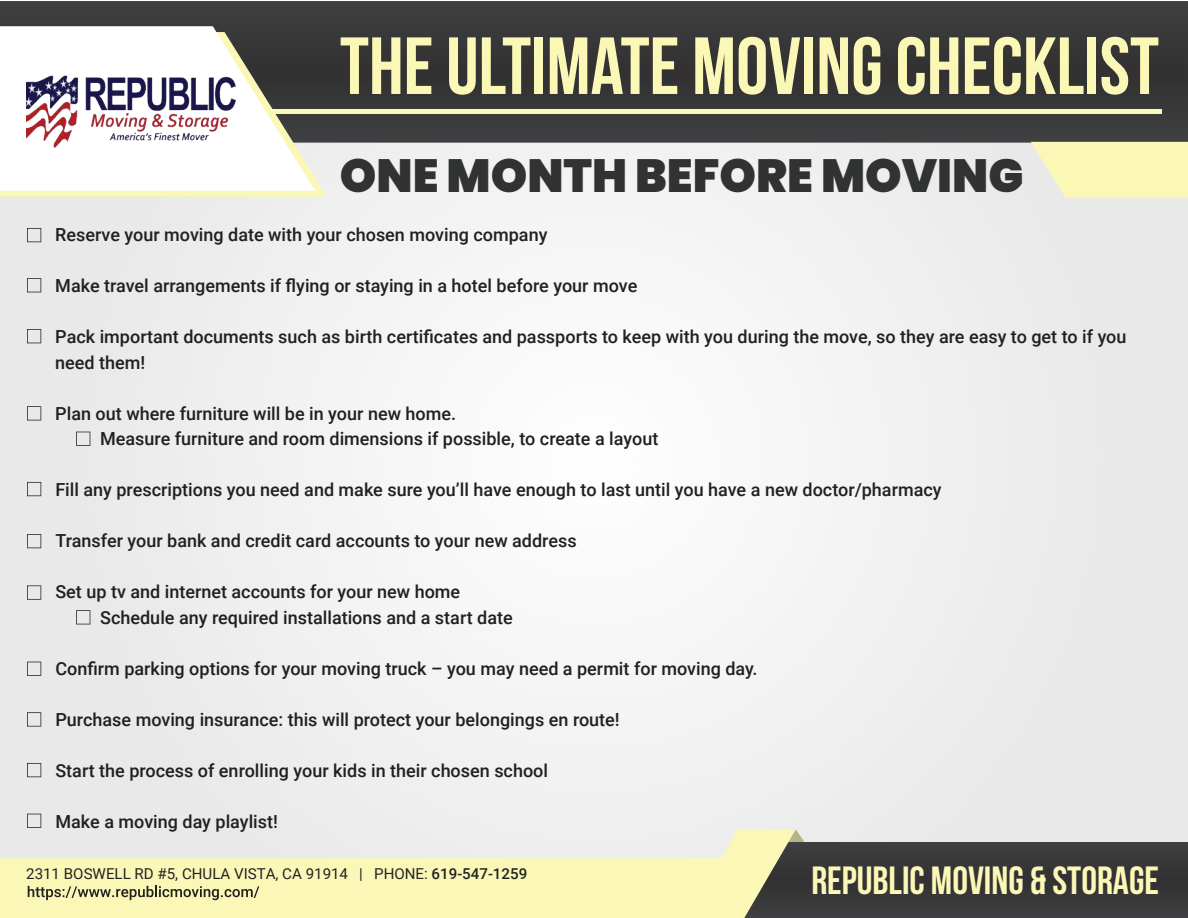
<style>
.page{position:relative;width:1188px;height:918px;background:#fff}
.page>*{position:absolute;margin:0;border:0;box-sizing:border-box;transform-origin:0 0}
.t1{font:700 80.85px "Bebas Neue";color:#fbf7b7}
.t2{font:900 46.5px "Poppins";color:#313232}
.t3{font:700 39.3px "Bebas Neue";color:#fbf7b7}
.t4{font:500 18px/25.5px "Roboto";color:#221f1f}
.t5{font:15px "Roboto";color:#222322}
.s1{font-weight:500}
</style>
<div class="page">
<svg style="left:796px;top:829px;width:14px;height:13px"></svg>
<div style="left:796px;top:842px;width:392px;height:76px;background:#393839"></div>
<svg style="left:0;top:829px;width:796px;height:89px;background:#efedc3"></svg>
<div style="left:0;top:1px;width:1188px;height:142px;background:#39383a"></div>
<svg style="left:0;top:32px;width:327px;height:165px;background:#b7b596"></svg>
<div style="left:235px;top:109px;width:927px;height:5px;background:#fbf7b7"></div>
<svg style="left:0;top:26px;width:315px;height:165px"></svg>
<svg style="left:1031px;top:142px;width:157px;height:56px;background:#f8f5bc"></svg>
<svg style="left:27px;top:228px;width:14px;height:14px"></svg>
<svg style="left:27px;top:278px;width:14px;height:14px"></svg>
<svg style="left:27px;top:329px;width:14px;height:14px"></svg>
<svg style="left:27px;top:406px;width:14px;height:14px"></svg>
<svg style="left:27px;top:482px;width:14px;height:14px"></svg>
<svg style="left:27px;top:534px;width:14px;height:14px"></svg>
<svg style="left:27px;top:585px;width:14px;height:15px"></svg>
<svg style="left:27px;top:662px;width:14px;height:14px"></svg>
<svg style="left:27px;top:712px;width:14px;height:15px"></svg>
<svg style="left:27px;top:763px;width:14px;height:14px"></svg>
<svg style="left:27px;top:814px;width:14px;height:14px"></svg>
<svg style="left:76px;top:610px;width:14px;height:14px"></svg>
<svg style="left:76px;top:432px;width:14px;height:14px"></svg>
<img style="left:27px;top:75px;width:212px;height:76px">
<svg style="left:28px;top:886px;width:231px;height:14px;background:#bfbb8d"></svg>
<h1 class="t1" style="left:340px;top:19px;width:821px">THE ULTIMATE MOVING CHECKLIST</h1>
<h2 class="t2" style="left:340px;top:148px;width:685px">ONE MONTH BEFORE MOVING</h2>
<p class="t4" style="left:55px;top:224px;width:494px">Reserve your moving date with your chosen moving company</p>
<p class="t4" style="left:55px;top:275px;width:584px">Make travel arrangements if flying or staying in a hotel before your move</p>
<p class="t4" style="left:55px;top:326px;width:1073px">Pack important documents such as birth certificates and passports to keep with you during the move, so they are easy to get to if you need them!</p>
<p class="t4" style="left:100px;top:402px;width:560px;text-indent:-45px">Plan out where furniture will be in your new home.<br>Measure furniture and room dimensions if possible, to create a layout</p>
<p class="t4" style="left:55px;top:479px;width:888px">Fill any prescriptions you need and make sure you’ll have enough to last until you have a new doctor/pharmacy</p>
<p class="t4" style="left:55px;top:530px;width:523px">Transfer your bank and credit card accounts to your new address</p>
<p class="t4" style="left:100px;top:581px;width:414px;text-indent:-45px">Set up tv and internet accounts for your new home<br>Schedule any required installations and a start date</p>
<p class="t4" style="left:55px;top:655px;width:704px">Confirm parking options for your moving truck – you may need a permit for moving day.</p>
<p class="t4" style="left:55px;top:708px;width:566px">Purchase moving insurance: this will protect your belongings en route!</p>
<p class="t4" style="left:55px;top:759px;width:494px">Start the process of enrolling your kids in their chosen school</p>
<p class="t4" style="left:55px;top:810px;width:224px">Make a moving day playlist!</p>
<h3 class="t3" style="left:811px;top:858px;width:349px">REPUBLIC MOVING &amp; STORAGE</h3>
<p class="t5" style="left:26px;top:868px;width:503px">2311 BOSWELL RD #5, CHULA VISTA, CA 91914 | PHONE: <span class="s1">619-547-1259</span></p>
</div>
